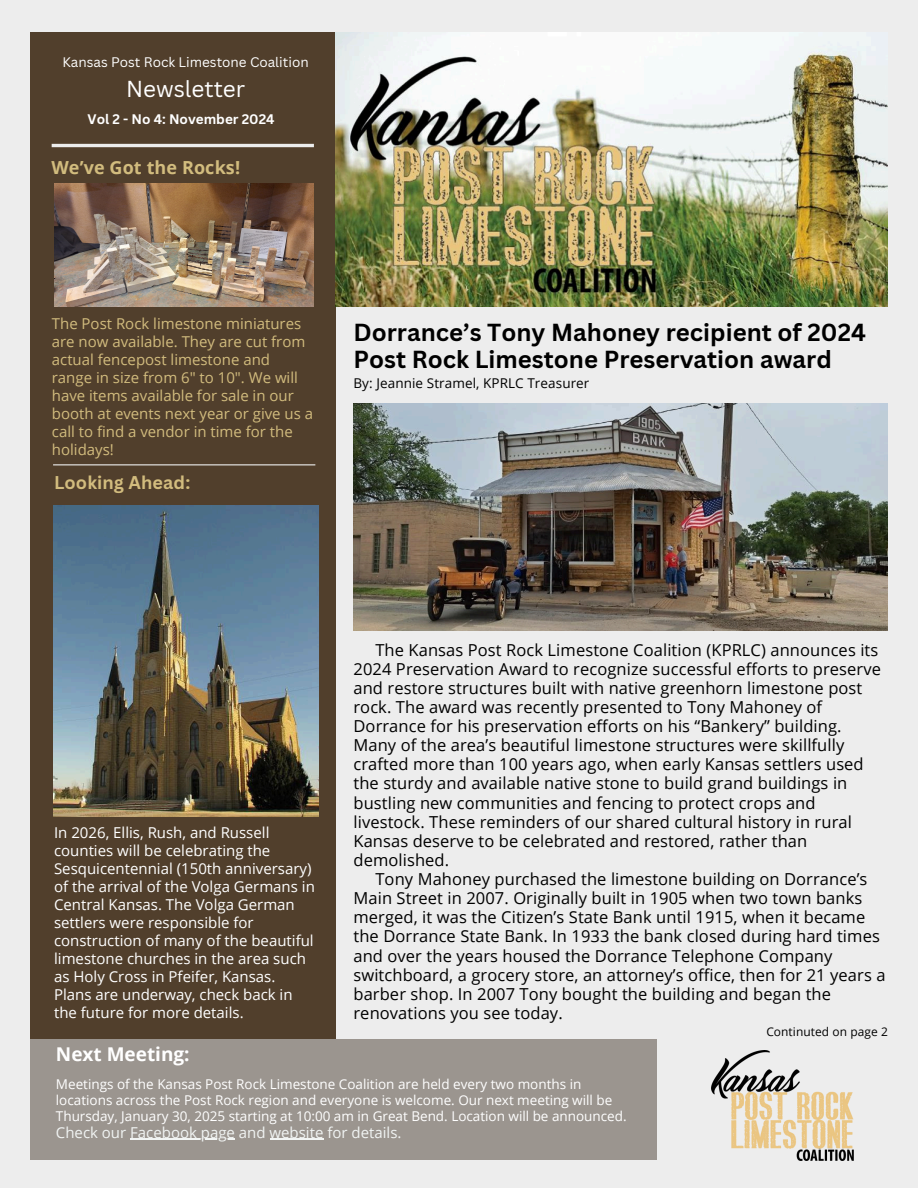
<style>
.page{position:relative;width:918px;height:1188px;background:#ededed}
.page>*{position:absolute;margin:0;border:0;box-sizing:border-box;transform-origin:0 0}
.t1{font:700 24px/27px "Canva Sans";color:#000}
.t2{font:22.5px "Canva Sans";color:#fff}
.t3{font:700 19.05px "Open Sans";color:#fff}
.t4{font:700 18px "Open Sans";letter-spacing:.005em;color:#d2bc7e}
.t5{font:700 18px "Canva Sans";letter-spacing:.005em;color:#d2bc7e}
.t6{font:16.5px "Open Sans";letter-spacing:.005em;color:#000}
.t7{font:15px/18px "Open Sans";color:#fff}
.t8{font:15px/18px "Open Sans";color:#d2bc7e}
.t9{font:15px "Open Sans";color:#f1f4f3}
.t10{font:13.5px/15.8px "Open Sans";color:#fff}
.t11{font:13.5px "Canva Sans";color:#fff}
.t12{font:13.5px "Open Sans";letter-spacing:.005em;color:#000}
.t13{font:700 13.5px "Canva Sans";color:#fff}
.t14{font:12px "Open Sans";letter-spacing:.005em;color:#000}
</style>
<div class="page">
<div style="left:30px;top:32px;width:305px;height:1007px;background:#513f2c"></div>
<hr style="left:52px;top:144px;width:262px;height:3px;background:#ededed">
<div style="left:30px;top:1039px;width:627px;height:121px;background:#9b958f"></div>
<img style="left:335px;top:32px;width:553px;height:275px">
<hr style="left:53px;top:464px;width:262px;height:1px;background:#ededed">
<img style="left:711px;top:1051px;width:142px;height:109px">
<img style="left:353px;top:404px;width:535px;height:227px">
<img style="left:53px;top:505px;width:266px;height:312px">
<img style="left:55px;top:183px;width:259px;height:123px">
<hr style="left:130px;top:1139px;width:105px;height:1px;background:#f1f4f3">
<hr style="left:270px;top:1139px;width:54px;height:1px;background:#f1f4f3">
<h6 class="t11" style="left:62px;top:52px;width:248px">Kansas Post Rock Limestone Coalition</h6>
<h6 class="t2" style="left:126px;top:73px;width:121px">Newsletter</h6>
<h1 class="t13" style="left:88px;top:109px;width:189px">Vol 2 - No 4: November 2024</h1>
<p class="t4" style="left:51px;top:154px;width:190px">We’ve Got the Rocks!</p>
<p class="t8" style="left:52px;top:314px;width:263px">The Post Rock limestone miniatures are now available. They are cut from actual fencepost limestone and range in size from 6" to 10". We will have items available for sale in our booth at events next year or give us a call to find a vendor in time for the holidays!</p>
<h4 class="t5" style="left:54px;top:469px;width:138px">Looking Ahead:</h4>
<p class="t1" style="left:353px;top:318px;width:514px">Dorrance’s Tony Mahoney recipient of 2024<br>Post Rock Limestone Preservation award</p>
<h3 class="t12" style="left:353px;top:374px;width:237px">By: Jeannie Stramel, KPRLC Treasurer</h3>
<h6 class="t7" style="left:54px;top:823px;width:262px">In 2026, Ellis, Rush, and Russell counties will be celebrating the Sesquicentennial (150th anniversary) of the arrival of the Volga Germans in Central Kansas. The Volga German settlers were responsible for construction of many of the beautiful limestone churches in the area such as Holy Cross in Pfeifer, Kansas.<br>Plans are underway, check back in the future for more details.</h6>
<p class="t6" style="left:375px;top:638px;width:505px">The Kansas Post Rock Limestone Coalition (KPRLC) announces its</p>
<p class="t6" style="left:353px;top:657px;width:529px">2024 Preservation Award to recognize successful efforts to preserve</p>
<p class="t6" style="left:353px;top:676px;width:510px">and restore structures built with native greenhorn limestone post</p>
<p class="t6" style="left:353px;top:695px;width:470px">rock. The award was recently presented to Tony Mahoney of</p>
<p class="t6" style="left:353px;top:714px;width:490px">Dorrance for his preservation efforts on his “Bankery” building.</p>
<p class="t6" style="left:353px;top:734px;width:492px">Many of the area’s beautiful limestone structures were skillfully</p>
<p class="t6" style="left:353px;top:753px;width:512px">crafted more than 100 years ago, when early Kansas settlers used</p>
<p class="t6" style="left:353px;top:772px;width:495px">the sturdy and available native stone to build grand buildings in</p>
<p class="t6" style="left:353px;top:791px;width:464px">bustling new communities and fencing to protect crops and</p>
<p class="t6" style="left:353px;top:810px;width:500px">livestock. These reminders of our shared cultural history in rural</p>
<p class="t6" style="left:353px;top:829px;width:455px">Kansas deserve to be celebrated and restored, rather than</p>
<p class="t6" style="left:353px;top:848px;width:97px">demolished.</p>
<p class="t6" style="left:375px;top:867px;width:494px">Tony Mahoney purchased the limestone building on Dorrance’s</p>
<p class="t6" style="left:353px;top:887px;width:510px">Main Street in 2007. Originally built in 1905 when two town banks</p>
<p class="t6" style="left:353px;top:906px;width:513px">merged, it was the Citizen’s State Bank until 1915, when it became</p>
<p class="t6" style="left:353px;top:925px;width:528px">the Dorrance State Bank. In 1933 the bank closed during hard times</p>
<p class="t6" style="left:353px;top:944px;width:480px">and over the years housed the Dorrance Telephone Company</p>
<p class="t6" style="left:353px;top:963px;width:534px">switchboard, a grocery store, an attorney’s office, then for 21 years a</p>
<p class="t6" style="left:353px;top:982px;width:479px">barber shop. In 2007 Tony bought the building and began the</p>
<p class="t6" style="left:353px;top:1001px;width:211px">renovations you see today.</p>
<p class="t14" style="left:766px;top:1024px;width:123px">Continuted on page 2</p>
<p class="t3" style="left:56px;top:1041px;width:135px">Next Meeting:</p>
<h4 class="t10" style="left:56px;top:1076px;width:572px">Meetings of the Kansas Post Rock Limestone Coalition are held every two months in locations across the Post Rock region and everyone is welcome. Our next meeting will be<br>Thursday, January 30, 2025 starting at 10:00 am in Great Bend. Location will be announced.</h4>
<p class="t9" style="left:56px;top:1122px;width:347px">Check our Facebook page and website for details.</p>
</div>
